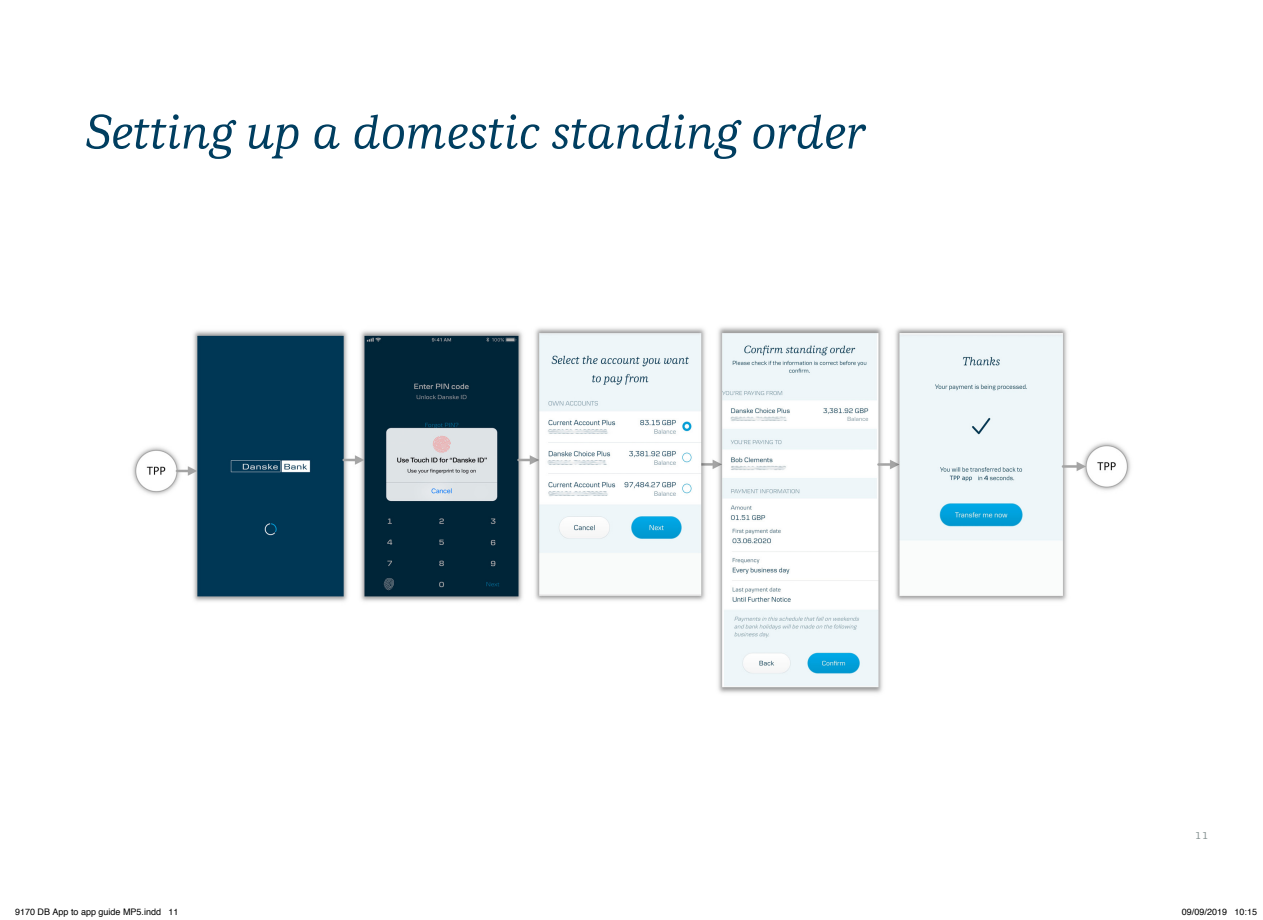
<style>
.page{position:relative;width:1263px;height:920px;background:#fff}
.page>*{position:absolute;margin:0;border:0;box-sizing:border-box;transform-origin:0 0}
.EHC_9__Body_copy{font:italic 500 50.7px "Danske Human";color:#003e60}
.DB_A5_Pagina_White{font:10.5px "Danske Headline";color:#869292}
.t1{font:9px "Helvetica";color:#000}
</style>
<div class="page">
<img style="left:132px;top:327px;width:999px;height:366px">
<p class="EHC_9__Body_copy" style="left:85px;top:103px;width:783px">Setting up a domestic standing order</p>
<p class="DB_A5_Pagina_White" style="left:1195px;top:829px;width:16px">11</p>
<p class="t1" style="left:15px;top:905px;width:165px">9170 DB App to app guide MP5.indd 11</p>
<p class="t1" style="left:1182px;top:905px;width:77px">09/09/2019 10:15</p>
</div>
